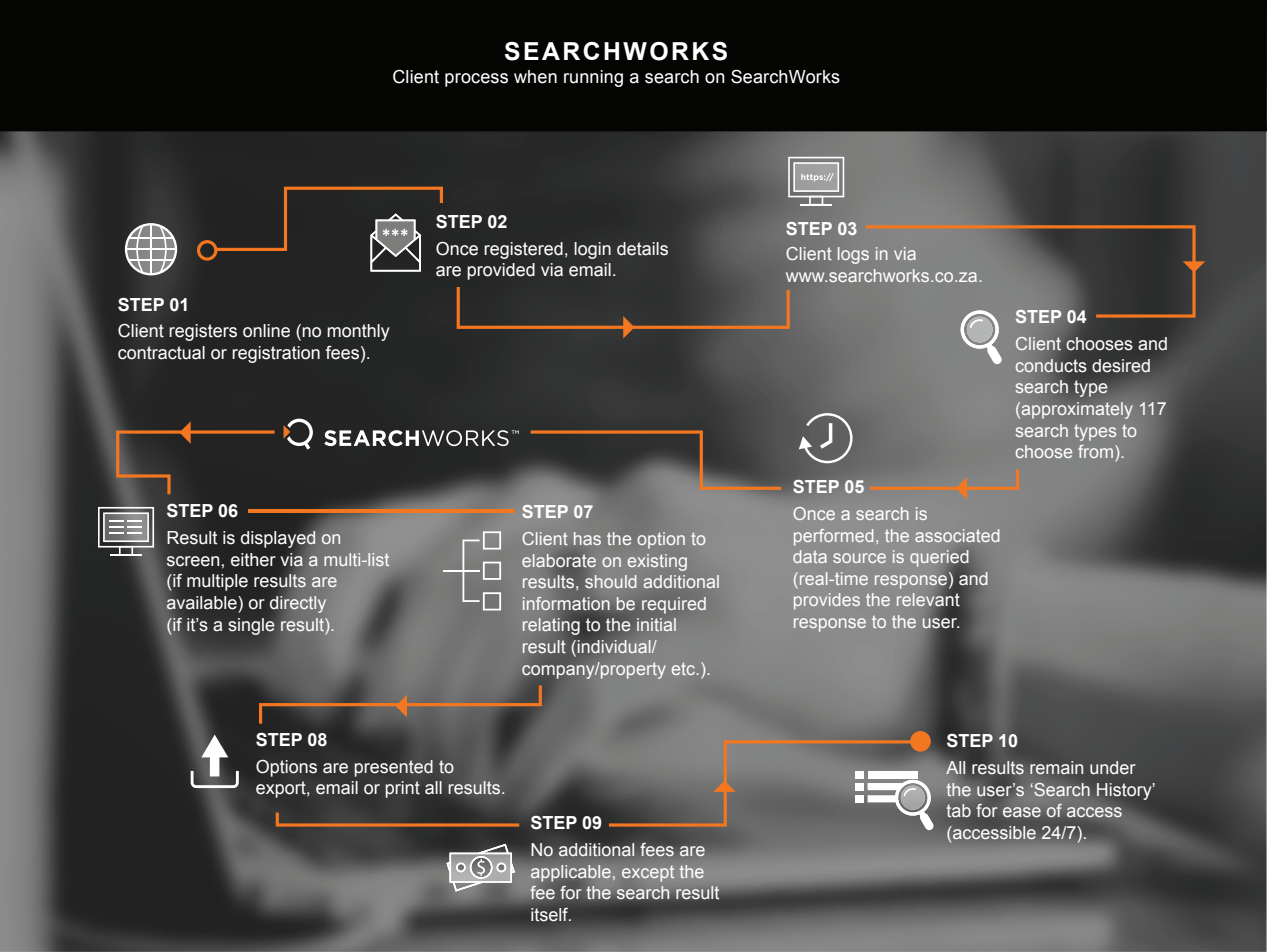
<style>
.page{position:relative;width:1267px;height:952px;background:#fff}
.page>*{position:absolute;margin:0;border:0;box-sizing:border-box;transform-origin:0 0}
.t1{font:700 24.75px "Arial";letter-spacing:.1em;color:#fff}
.t2{font:18px/21.6px "Arial";color:#fff}
.t3{font:700 18px "Arial";color:#fff}
</style>
<div class="page">
<img style="left:0;top:131px;width:1267px;height:820px">
<div style="left:0;top:0;width:1267px;height:131px;background:#040503"></div>
<hr style="left:248px;top:509px;width:266px;height:3px;background:#f37721">
<svg style="left:788px;top:157px;width:56px;height:48px;background:#a7a7a6"></svg>
<svg style="left:125px;top:223px;width:52px;height:52px;background:#8c8c8c"></svg>
<hr style="left:150px;top:224px;width:2px;height:50px;background:#fff">
<hr style="left:126px;top:248px;width:50px;height:2px;background:#fff">
<hr style="left:129px;top:237px;width:44px;height:1px;background:#fff">
<hr style="left:129px;top:259px;width:45px;height:2px;background:#fff">
<svg style="left:446px;top:843px;width:69px;height:48px"></svg>
<svg style="left:191px;top:734px;width:48px;height:53px"></svg>
<hr style="left:443px;top:569px;width:37px;height:2px;background:#fff">
<svg style="left:462px;top:531px;width:39px;height:79px;background:#919191"></svg>
<svg style="left:98px;top:506px;width:56px;height:49px"></svg>
<svg style="left:799px;top:413px;width:54px;height:50px;background:#7b7b7b"></svg>
<svg style="left:457px;top:287px;width:333px;height:51px;background:#473e37"></svg>
<svg style="left:259px;top:685px;width:283px;height:38px;background:#63574e"></svg>
<svg style="left:870px;top:469px;width:149px;height:30px;background:#907f73"></svg>
<svg style="left:866px;top:225px;width:339px;height:139px;background:#67635f"></svg>
<svg style="left:531px;top:430px;width:250px;height:59px;background:#504943"></svg>
<svg style="left:116px;top:421px;width:159px;height:73px;background:#3b3129"></svg>
<svg style="left:276px;top:812px;width:243px;height:14px;background:#584130"></svg>
<svg style="left:609px;top:730px;width:324px;height:99px;background:#7d7671"></svg>
<svg style="left:197px;top:186px;width:246px;height:85px;background:#39332e"></svg>
<svg style="left:284px;top:418px;width:29px;height:31px"></svg>
<svg style="left:324px;top:430px;width:195px;height:16px"></svg>
<h1 class="t1" style="left:504px;top:35px;width:226px">SEARCHWORKS</h1>
<p class="t2" style="left:392px;top:66px;width:449px">Client process when running a search on SearchWorks</p>
<p class="t3" style="left:118px;top:292px;width:73px">STEP 01</p>
<p class="t2" style="left:118px;top:320px;width:274px">Client registers online (no monthly contractual or registration fees).</p>
<p class="t3" style="left:436px;top:210px;width:73px">STEP 02</p>
<p class="t2" style="left:436px;top:238px;width:235px">Once registered, login details are provided via email.</p>
<p class="t3" style="left:166px;top:499px;width:73px">STEP 06</p>
<p class="t2" style="left:166px;top:527px;width:225px">Result is displayed on screen, either via a multi-list (if multiple results are available) or directly<br>(if it’s a single result).</p>
<p class="t3" style="left:522px;top:500px;width:73px">STEP 07</p>
<p class="t2" style="left:522px;top:527px;width:200px">Client has the option to elaborate on existing results, should additional information be required relating to the initial result (individual/ company/property etc.).</p>
<p class="t3" style="left:256px;top:727px;width:73px">STEP 08</p>
<p class="t2" style="left:256px;top:755px;width:252px">Options are presented to export, email or print all results.</p>
<p class="t3" style="left:531px;top:810px;width:73px">STEP 09</p>
<p class="t2" style="left:531px;top:838px;width:191px">No additional fees are applicable, except the fee for the search result itself.</p>
<p class="t3" style="left:786px;top:217px;width:73px">STEP 03</p>
<p class="t2" style="left:786px;top:243px;width:199px">Client logs in via www.searchworks.co.za.</p>
<p class="t3" style="left:793px;top:475px;width:73px">STEP 05</p>
<p class="t2" style="left:793px;top:503px;width:210px">Once a search is performed, the associated data source is queried (real-time response) and provides the relevant response to the user.</p>
<p class="t3" style="left:1015px;top:305px;width:73px">STEP 04</p>
<p class="t2" style="left:1015px;top:333px;width:155px">Client chooses and conducts desired search type (approximately 117 search types to choose from).</p>
<p class="t3" style="left:946px;top:729px;width:73px">STEP 10</p>
<p class="t2" style="left:946px;top:756px;width:211px">All results remain under the user’s ‘Search History’ tab for ease of access (accessible 24/7).</p>
</div>
